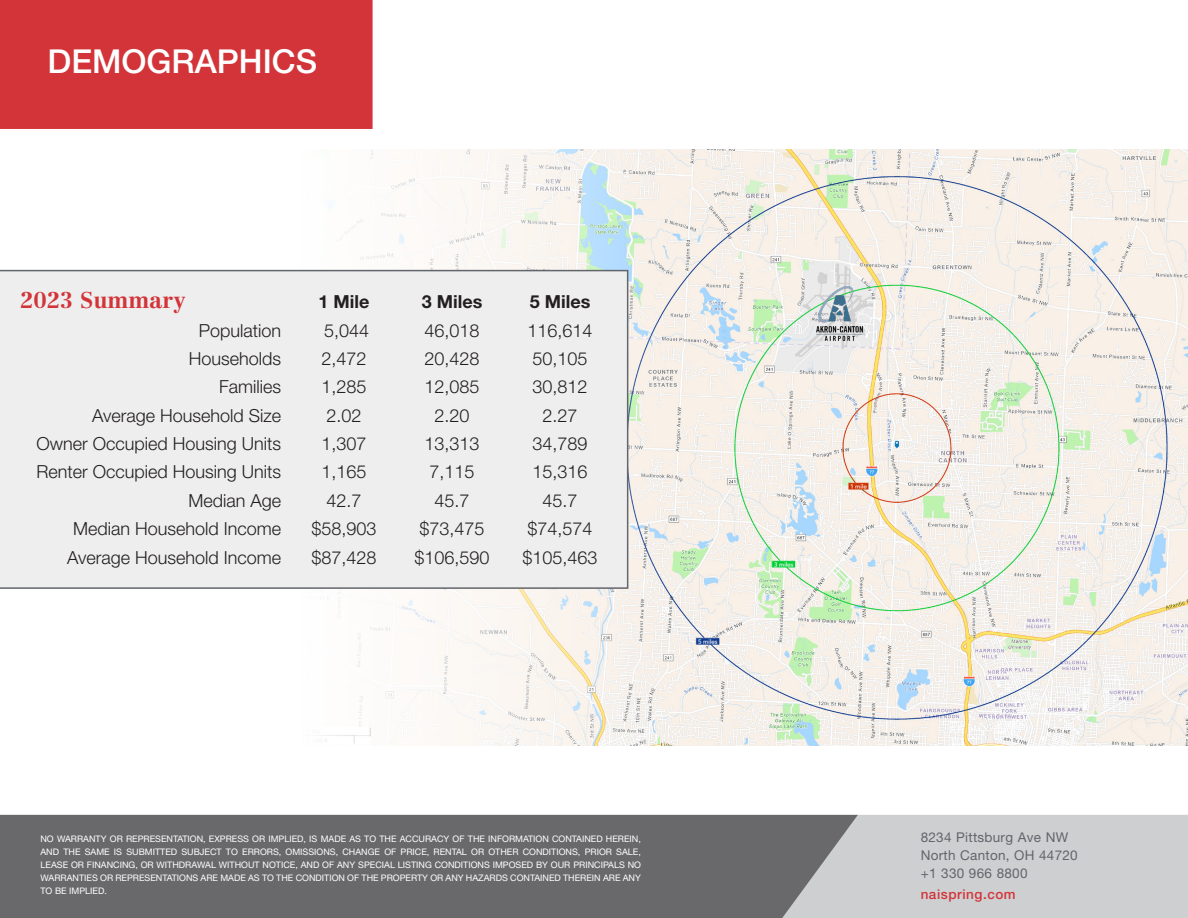
<style>
.page{position:relative;width:1188px;height:918px;background:#fff}
.page>*{position:absolute;margin:0;border:0;box-sizing:border-box;transform-origin:0 0}
.t1{font:500 33px "Helvetica Neue LT Std";color:#fff}
.t2{font:700 22.5px "Centennial LT Std";color:#d23439}
.t3{font:300 18px "Helvetica Neue LT Std";color:#231f20}
.t4{font:700 18px "Helvetica Neue LT Std";color:#231f20}
.t5{font:13.5px "Helvetica Neue LT Std";letter-spacing:.02em;color:#62656a}
.t6{font:500 13.5px "Helvetica Neue LT Std";letter-spacing:.04em;color:#d23439}
.t7{font:9px/12.9px "Helvetica Neue LT Std";color:#fff;text-align:justify}
</style>
<div class="page">
<div style="left:858px;top:815px;width:330px;height:103px;background:#cecfd1"></div>
<div style="left:0;top:815px;width:858px;height:103px;background:#69696c"></div>
<div style="left:0;top:0;width:373px;height:129px;background:#d23439"></div>
<img style="left:302px;top:149px;width:886px;height:596px">
<div style="left:0;top:270px;width:628px;height:319px;background:#eeeeef"></div>
<img style="left:815px;top:285px;width:49px;height:57px">
<p class="t1" style="left:48px;top:41px;width:271px">DEMOGRAPHICS</p>
<p class="t2" style="left:20px;top:287px;width:167px">2023 Summary</p>
<p class="t4" style="left:319px;top:291px;width:52px">1 Mile</p>
<p class="t4" style="left:422px;top:291px;width:62px">3 Miles</p>
<p class="t4" style="left:530px;top:291px;width:62px">5 Miles</p>
<p class="t3" style="left:199px;top:319px;width:84px">Population</p>
<p class="t3" style="left:324px;top:319px;width:47px">5,044</p>
<p class="t3" style="left:425px;top:319px;width:57px">46,018</p>
<p class="t3" style="left:528px;top:319px;width:67px">116,614</p>
<p class="t3" style="left:189px;top:348px;width:94px">Households</p>
<p class="t3" style="left:322px;top:348px;width:47px">2,472</p>
<p class="t3" style="left:425px;top:348px;width:57px">20,428</p>
<p class="t3" style="left:533px;top:348px;width:57px">50,105</p>
<p class="t3" style="left:219px;top:376px;width:63px">Families</p>
<p class="t3" style="left:322px;top:376px;width:47px">1,285</p>
<p class="t3" style="left:425px;top:376px;width:57px">12,085</p>
<p class="t3" style="left:533px;top:376px;width:57px">30,812</p>
<p class="t3" style="left:92px;top:404px;width:191px">Average Household Size</p>
<p class="t3" style="left:327px;top:404px;width:37px">2.02</p>
<p class="t3" style="left:435px;top:404px;width:37px">2.20</p>
<p class="t3" style="left:543px;top:404px;width:37px">2.27</p>
<p class="t3" style="left:36px;top:433px;width:246px">Owner Occupied Housing Units</p>
<p class="t3" style="left:322px;top:433px;width:47px">1,307</p>
<p class="t3" style="left:425px;top:433px;width:57px">13,313</p>
<p class="t3" style="left:533px;top:433px;width:57px">34,789</p>
<p class="t3" style="left:36px;top:461px;width:246px">Renter Occupied Housing Units</p>
<p class="t3" style="left:322px;top:461px;width:47px">1,165</p>
<p class="t3" style="left:430px;top:461px;width:47px">7,115</p>
<p class="t3" style="left:533px;top:461px;width:57px">15,316</p>
<p class="t3" style="left:188px;top:489px;width:94px">Median Age</p>
<p class="t3" style="left:327px;top:489px;width:37px">42.7</p>
<p class="t3" style="left:435px;top:489px;width:37px">45.7</p>
<p class="t3" style="left:543px;top:489px;width:37px">45.7</p>
<p class="t3" style="left:73px;top:518px;width:210px">Median Household Income</p>
<p class="t3" style="left:312px;top:518px;width:67px">$58,903</p>
<p class="t3" style="left:420px;top:518px;width:67px">$73,475</p>
<p class="t3" style="left:528px;top:518px;width:67px">$74,574</p>
<p class="t3" style="left:67px;top:546px;width:216px">Average Household Income</p>
<p class="t3" style="left:312px;top:546px;width:67px">$87,428</p>
<p class="t3" style="left:415px;top:546px;width:77px">$106,590</p>
<p class="t3" style="left:523px;top:546px;width:77px">$105,463</p>
<p class="t7" style="left:40px;top:833px;width:602px">NO WARRANTY OR REPRESENTATION, EXPRESS OR IMPLIED, IS MADE AS TO THE ACCURACY OF THE INFORMATION CONTAINED HEREIN, AND THE SAME IS SUBMITTED SUBJECT TO ERRORS, OMISSIONS, CHANGE OF PRICE, RENTAL OR OTHER CONDITIONS, PRIOR SALE, LEASE OR FINANCING, OR WITHDRAWAL WITHOUT NOTICE, AND OF ANY SPECIAL LISTING CONDITIONS IMPOSED BY OUR PRINCIPALS NO WARRANTIES OR REPRESENTATIONS ARE MADE AS TO THE CONDITION OF THE PROPERTY OR ANY HAZARDS CONTAINED THEREIN ARE ANY TO BE IMPLIED.</p>
<p class="t5" style="left:921px;top:829px;width:149px">8234 Pittsburg Ave NW</p>
<p class="t5" style="left:921px;top:847px;width:159px">North Canton, OH 44720</p>
<p class="t5" style="left:921px;top:865px;width:108px">+1 330 966 8800</p>
<p class="t6" style="left:921px;top:886px;width:97px">naispring.com</p>
</div>
